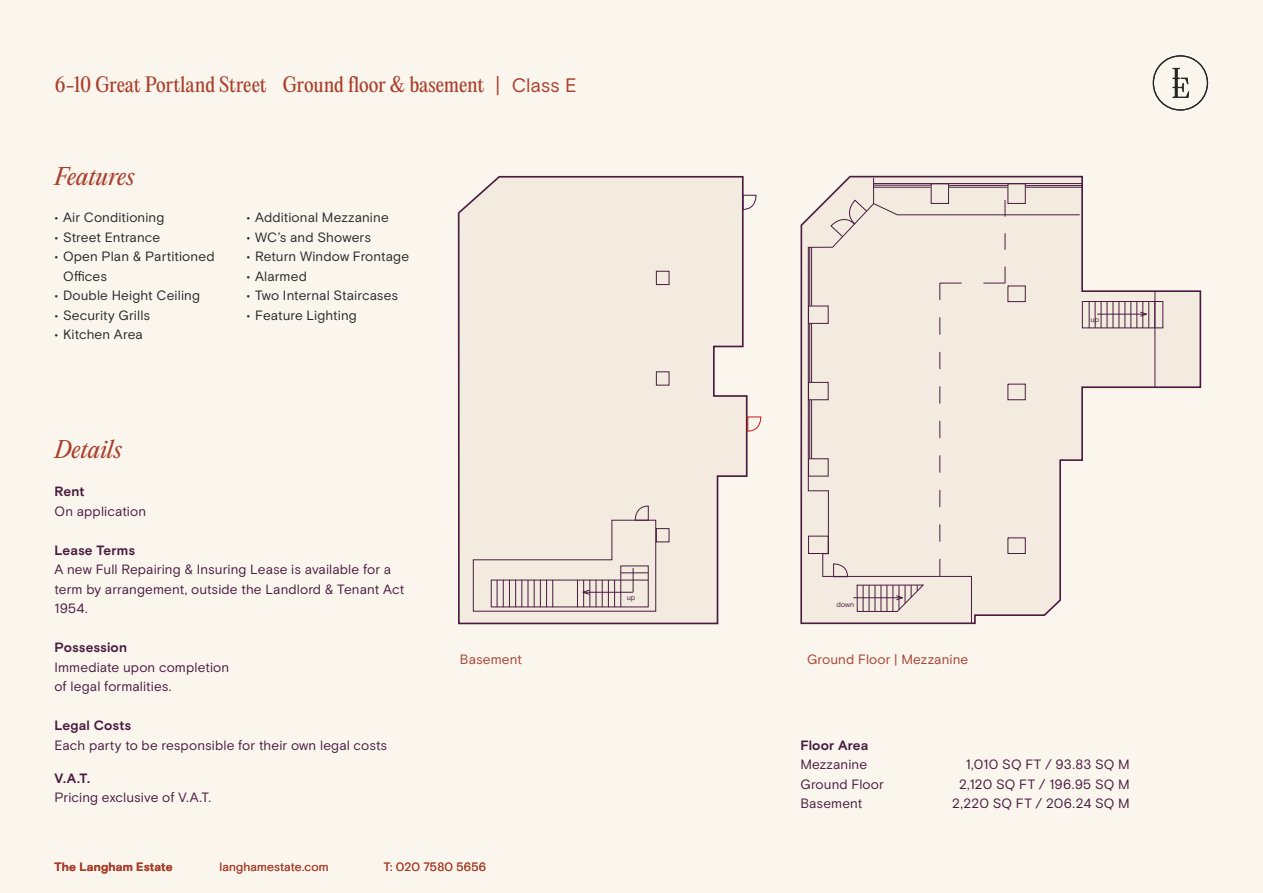
<style>
.page{position:relative;width:1263px;height:893px;background:#faf5ed}
.page>*{position:absolute;margin:0;border:0;box-sizing:border-box;transform-origin:0 0}
.Body_L{font:italic 22.5px "PP Editorial New";letter-spacing:-.005em;color:#a9402c}
.t1{font:19.5px "PP Editorial New";letter-spacing:-.01em;color:#a9402c}
.Body_L-2{font:13.5px/19.5px "Basis Grotesque Pro";letter-spacing:.01em;color:#481c40}
.t2{font:13.5px/19.5px "Basis Grotesque Pro";letter-spacing:.01em;color:#262726}
.Body_L-3{font:700 13.5px "Basis Grotesque Pro";letter-spacing:.01em;color:#481c40}
.Body_L-4{font:13.5px "Basis Grotesque Pro";letter-spacing:.01em;color:#a9402c}
.LARGE_STATEMENT_CHARCOAL{font:12px "Basis Grotesque Pro";letter-spacing:.01em;color:#a9402c}
.LARGE_STATEMENT_CHARCOAL-2{font:700 12px "Basis Grotesque Pro";letter-spacing:.015em;color:#a9402c}
.t3{font:7.35px "Basis Grotesque Pro";letter-spacing:-.005em;color:#491c40}
.s1{font-family:"Basis Grotesque Pro"}
</style>
<div class="page">
<svg style="left:1153px;top:55px;width:55px;height:56px"></svg>
<svg style="left:457px;top:175px;width:291px;height:450px;fill:#f3ebdf"></svg>
<svg style="left:742px;top:195px;width:14px;height:15px"></svg>
<svg style="left:747px;top:416px;width:14px;height:15px"></svg>
<svg style="left:473px;top:506px;width:183px;height:106px"></svg>
<div style="left:656px;top:372px;width:13px;height:13px;border:1px solid #491c40"></div>
<div style="left:656px;top:528px;width:13px;height:14px;border:1px solid #491c40"></div>
<div style="left:656px;top:271px;width:13px;height:14px;border:1px solid #491c40"></div>
<svg style="left:800px;top:175px;width:402px;height:450px"></svg>
<div style="left:931px;top:183px;width:18px;height:21px;border:1px solid #491c40"></div>
<svg style="left:808px;top:203px;width:272px;height:421px"></svg>
<svg style="left:831px;top:200px;width:36px;height:37px"></svg>
<svg style="left:873px;top:178px;width:1px;height:26px"></svg>
<hr style="left:874px;top:183px;width:208px;height:1px;background:#491c40">
<hr style="left:874px;top:185px;width:57px;height:1px;background:#491c40">
<hr style="left:949px;top:185px;width:59px;height:1px;background:#491c40">
<hr style="left:1025px;top:185px;width:57px;height:1px;background:#491c40">
<hr style="left:873px;top:187px;width:57px;height:1px;background:#491c40">
<hr style="left:948px;top:187px;width:59px;height:1px;background:#491c40">
<hr style="left:1025px;top:187px;width:57px;height:1px;background:#491c40">
<hr style="left:809px;top:247px;width:1px;height:59px;background:#491c40">
<hr style="left:809px;top:324px;width:1px;height:58px;background:#491c40">
<hr style="left:809px;top:400px;width:1px;height:59px;background:#491c40">
<hr style="left:811px;top:247px;width:1px;height:59px;background:#491c40">
<hr style="left:811px;top:324px;width:1px;height:58px;background:#491c40">
<hr style="left:811px;top:400px;width:1px;height:59px;background:#491c40">
<div style="left:939px;top:200px;width:67px;height:376px;background:#f3ebdf"></div>
<hr style="left:853px;top:597px;width:50px;height:1px;background:#491c40">
<svg style="left:857px;top:585px;width:67px;height:27px"></svg>
<div style="left:1082px;top:301px;width:81px;height:27px;border:1px solid #491c40"></div>
<hr style="left:1155px;top:291px;width:1px;height:96px;background:#491c40">
<svg style="left:1089px;top:301px;width:66px;height:27px"></svg>
<svg style="left:828px;top:561px;width:26px;height:16px"></svg>
<h2 class="t1" style="left:55px;top:71px;width:523px">6-10 Great Portland Street Ground floor &amp; basement | <span class="s1">Class E</span></h2>
<p class="Body_L" style="left:55px;top:161px;width:81px">Features</p>
<p class="t2" style="left:55px;top:208px;width:111px">• Air Conditioning</p>
<p class="t2" style="left:55px;top:227px;width:107px">• Street Entrance</p>
<p class="t2" style="left:63px;top:247px;width:153px;text-indent:-9px">• Open Plan &amp; Partitioned<br>Offices</p>
<p class="t2" style="left:55px;top:286px;width:147px">• Double Height Ceiling</p>
<p class="t2" style="left:55px;top:305px;width:97px">• Security Grills</p>
<p class="t2" style="left:55px;top:325px;width:90px">• Kitchen Area</p>
<p class="t2" style="left:246px;top:208px;width:144px">• Additional Mezzanine</p>
<p class="t2" style="left:246px;top:227px;width:126px">• WC’s and Showers</p>
<p class="t2" style="left:246px;top:247px;width:164px">• Return Window Frontage</p>
<p class="t2" style="left:246px;top:266px;width:62px">• Alarmed</p>
<p class="t2" style="left:246px;top:286px;width:153px">• Two Internal Staircases</p>
<p class="t2" style="left:246px;top:305px;width:112px">• Feature Lighting</p>
<p class="Body_L" style="left:55px;top:434px;width:69px">Details</p>
<p class="Body_L-3" style="left:55px;top:484px;width:31px">Rent</p>
<p class="Body_L-2" style="left:55px;top:501px;width:93px">On application</p>
<p class="Body_L-3" style="left:55px;top:542px;width:82px">Lease Terms</p>
<p class="Body_L-2" style="left:55px;top:560px;width:351px">A new Full Repairing &amp; Insuring Lease is available for a term by arrangement, outside the Landlord &amp; Tenant Act<br>1954.</p>
<p class="Body_L-3" style="left:55px;top:640px;width:74px">Possession</p>
<p class="Body_L-2" style="left:55px;top:657px;width:176px">Immediate upon completion of legal formalities.</p>
<p class="Body_L-3" style="left:55px;top:718px;width:78px">Legal Costs</p>
<p class="Body_L-2" style="left:55px;top:735px;width:334px">Each party to be responsible for their own legal costs</p>
<p class="Body_L-3" style="left:55px;top:770px;width:37px">V.A.T.</p>
<p class="Body_L-2" style="left:55px;top:788px;width:158px">Pricing exclusive of V.A.T.</p>
<p class="t3" style="left:627px;top:593px;width:10px">up</p>
<p class="t3" style="left:836px;top:600px;width:19px">down</p>
<p class="Body_L-4" style="left:460px;top:652px;width:64px">Basement</p>
<p class="Body_L-4" style="left:807px;top:652px;width:163px">Ground Floor | Mezzanine</p>
<p class="t3" style="left:1090px;top:315px;width:10px">up</p>
<p class="Body_L-3" style="left:800px;top:737px;width:70px">Floor Area</p>
<p class="Body_L-2" style="left:800px;top:755px;width:68px">Mezzanine</p>
<p class="Body_L-2" style="left:966px;top:755px;width:166px">1,010 SQ FT / 93.83 SQ M</p>
<p class="Body_L-2" style="left:800px;top:774px;width:85px">Ground Floor</p>
<p class="Body_L-2" style="left:959px;top:774px;width:172px">2,120 SQ FT / 196.95 SQ M</p>
<p class="Body_L-2" style="left:800px;top:794px;width:64px">Basement</p>
<p class="Body_L-2" style="left:952px;top:794px;width:179px">2,220 SQ FT / 206.24 SQ M</p>
<p class="LARGE_STATEMENT_CHARCOAL-2" style="left:55px;top:860px;width:120px">The Langham Estate</p>
<p class="LARGE_STATEMENT_CHARCOAL" style="left:220px;top:860px;width:110px">langhamestate.com</p>
<p class="LARGE_STATEMENT_CHARCOAL" style="left:384px;top:860px;width:104px">T: 020 7580 5656</p>
</div>
